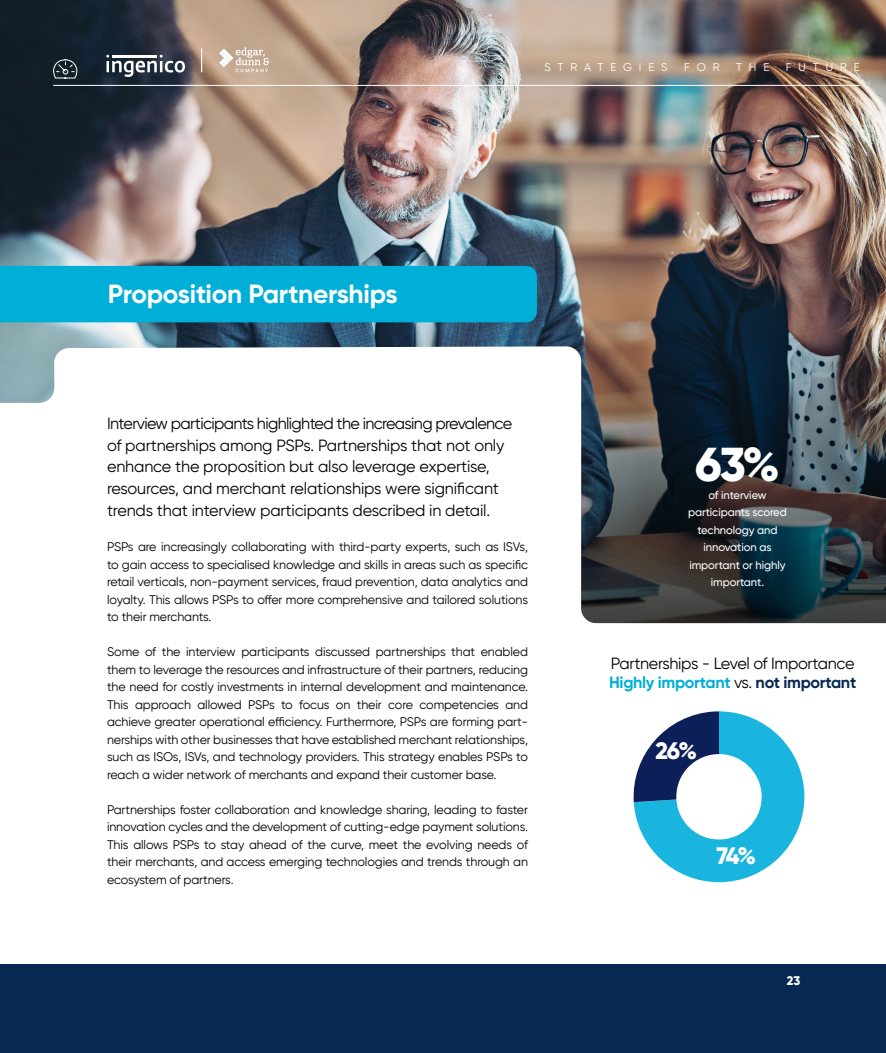
<style>
.page{position:relative;width:886px;height:1053px;background:#fff}
.page>*{position:absolute;margin:0;border:0;box-sizing:border-box;transform-origin:0 0}
.t1{font:800 47.5px "Gilroy";color:#fff}
.t2{font:700 26.25px "Gilroy";letter-spacing:-.01em;color:#fff}
.t3{font:800 23.75px "Gilroy";color:#fff}
.t4{font:16.25px/21.9px "Gilroy";letter-spacing:-.015em;color:#000}
.t5{font:12.5px/17.5px "Gilroy";letter-spacing:-.01em;color:#000;text-align:justify}
.t6{font:800 12.5px "Gilroy";color:#fff}
.t7{font:500 11.25px/17.5px "Gilroy";letter-spacing:-.01em;color:#fff;text-align:center}
.t8{font:11.25px "Gilroy";letter-spacing:.61em;color:#fff}
.s1{font-weight:700;color:#00afd7}
.s2{font-weight:700;color:#082854}
</style>
<div class="page">
<div style="left:0;top:964px;width:886px;height:88px;background:#082854"></div>
<img style="left:0;top:0;width:886px;height:403px">
<img style="left:581px;top:322px;width:305px;height:301px">
<div style="left:0;top:266px;width:537px;height:56px;background:#00afd7"></div>
<svg style="left:633px;top:711px;width:171px;height:171px"></svg>
<hr style="left:53px;top:85px;width:807px;height:1px;background:#fff">
<svg style="left:53px;top:59px;width:25px;height:20px"></svg>
<svg style="left:106px;top:55px;width:79px;height:22px"></svg>
<svg style="left:219px;top:47px;width:50px;height:25px"></svg>
<svg style="left:201px;top:49px;width:1px;height:28px"></svg>
<p class="t8" style="left:544px;top:60px;width:125px">STRATEGIES</p>
<p class="t8" style="left:684px;top:60px;width:37px">FOR</p>
<p class="t8" style="left:736px;top:60px;width:35px">THE</p>
<p class="t8" style="left:786px;top:60px;width:75px">FUTURE</p>
<h2 class="t2" style="left:108px;top:277px;width:291px">Proposition Partnerships</h2>
<p class="t4" style="left:107px;top:412px;width:407px">Interview participants highlighted the increasing prevalence of partnerships among PSPs. Partnerships that not only enhance the proposition but also leverage expertise, resources, and merchant relationships were significant trends that interview participants described in detail.</p>
<p class="t5" style="left:107px;top:538px;width:422px">PSPs are increasingly collaborating with third-party experts, such as ISVs, to gain access to specialised knowledge and skills in areas such as specific retail verticals, non-payment services, fraud prevention, data analytics and loyalty. This allows PSPs to offer more comprehensive and tailored solutions to their merchants.</p>
<p class="t5" style="left:107px;top:643px;width:422px">Some of the interview participants discussed partnerships that enabled them to leverage the resources and infrastructure of their partners, reducing the need for costly investments in internal development and maintenance.<br>This approach allowed PSPs to focus on their core competencies and achieve greater operational efficiency. Furthermore, PSPs are forming part&shy;nerships with other businesses that have established merchant relationships, such as ISOs, ISVs, and technology providers. This strategy enables PSPs to reach a wider network of merchants and expand their customer base.</p>
<p class="t5" style="left:107px;top:800px;width:422px">Partnerships foster collaboration and knowledge sharing, leading to faster innovation cycles and the development of cutting-edge payment solutions.<br>This allows PSPs to stay ahead of the curve, meet the evolving needs of their merchants, and access emerging technologies and trends through an ecosystem of partners.</p>
<h1 class="t1" style="left:695px;top:434px;width:86px">63%</h1>
<p class="t7" style="left:688px;top:486px;width:100px">of interview participants scored technology and innovation as important or highly important.</p>
<h3 class="t4" style="left:609px;top:653px;width:249px;line-height:18.8px">Partnerships - Level of Importance<br><span class="s1">Highly important</span> vs. <span class="s2">not important</span></h3>
<h3 class="t3" style="left:655px;top:736px;width:43px">26%</h3>
<h3 class="t3" style="left:716px;top:841px;width:41px">74%</h3>
<p class="t6" style="left:787px;top:973px;width:15px">23</p>
</div>
